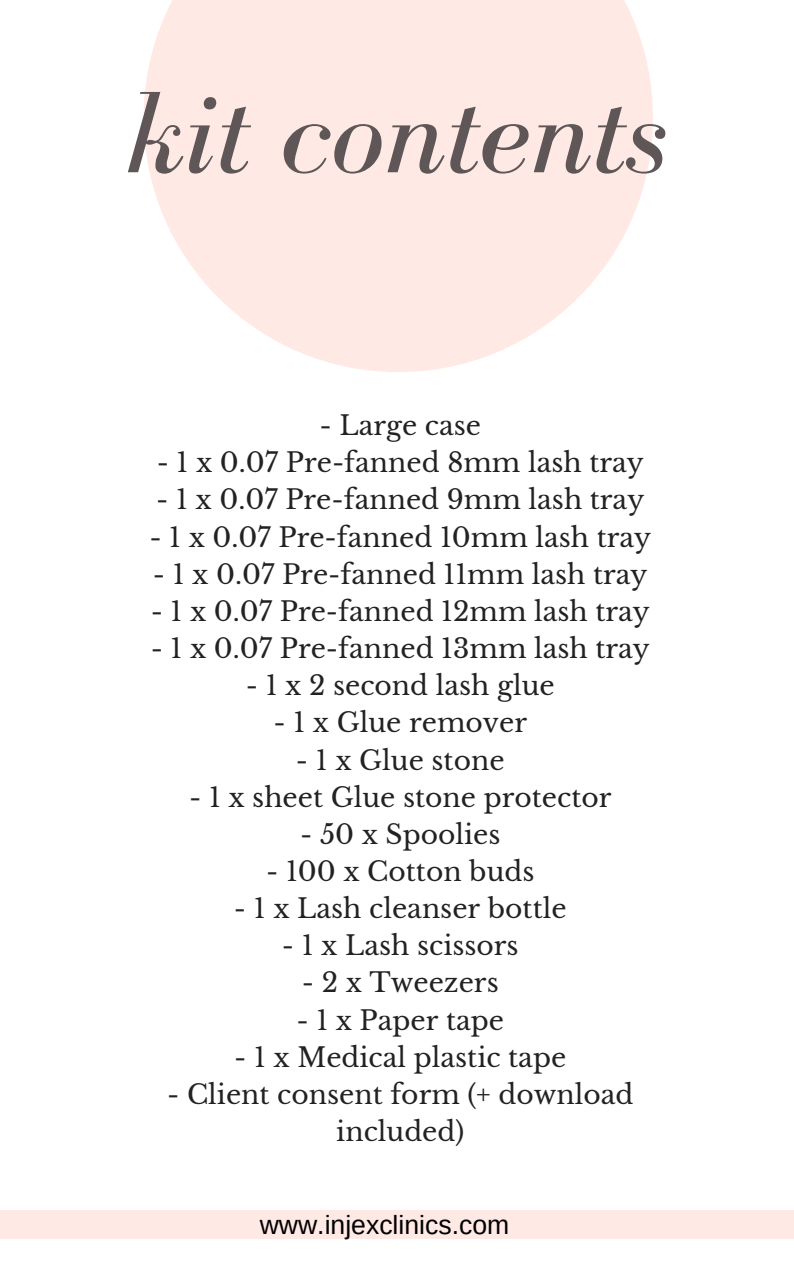
<style>
.page{position:relative;width:794px;height:1266px;background:#fff}
.page>*{position:absolute;margin:0;border:0;box-sizing:border-box;transform-origin:0 0}
.t1{font:italic 119.48px "Bodoni FLF";color:#5e5657}
.t2{font:26.55px/37.1px "Libre Baskerville";color:#222;text-align:center}
.t3{font:26.55px "Arimo";color:#000}
</style>
<div class="page">
<svg style="left:144px;top:0;width:508px;height:372px;fill:#ffe9e4"></svg>
<div style="left:0;top:1211px;width:793px;height:28px;background:#ffe9e4"></div>
<h1 class="t1" style="left:126px;top:68px;width:543px">kit contents</h1>
<p class="t2" style="left:319px;top:407px;width:163px">- Large case</p>
<p class="t2" style="left:157px;top:444px;width:488px">- 1 x 0.07 Pre-fanned 8mm lash tray</p>
<p class="t2" style="left:156px;top:481px;width:489px">- 1 x 0.07 Pre-fanned 9mm lash tray</p>
<p class="t2" style="left:149px;top:519px;width:503px">- 1 x 0.07 Pre-fanned 10mm lash tray</p>
<p class="t2" style="left:153px;top:556px;width:496px">- 1 x 0.07 Pre-fanned 11mm lash tray</p>
<p class="t2" style="left:151px;top:593px;width:500px">- 1 x 0.07 Pre-fanned 12mm lash tray</p>
<p class="t2" style="left:151px;top:630px;width:500px">- 1 x 0.07 Pre-fanned 13mm lash tray</p>
<p class="t2" style="left:246px;top:667px;width:310px">- 1 x 2 second lash glue</p>
<p class="t2" style="left:273px;top:704px;width:255px">- 1 x Glue remover</p>
<p class="t2" style="left:296px;top:741px;width:210px">- 1 x Glue stone</p>
<p class="t2" style="left:189px;top:779px;width:423px">- 1 x sheet Glue stone protector</p>
<p class="t2" style="left:300px;top:816px;width:202px">- 50 x Spoolies</p>
<p class="t2" style="left:266px;top:853px;width:270px">- 100 x Cotton buds</p>
<p class="t2" style="left:234px;top:890px;width:334px">- 1 x Lash cleanser bottle</p>
<p class="t2" style="left:282px;top:927px;width:238px">- 1 x Lash scissors</p>
<p class="t2" style="left:302px;top:964px;width:198px">- 2 x Tweezers</p>
<p class="t2" style="left:296px;top:1001px;width:209px">- 1 x Paper tape</p>
<p class="t2" style="left:234px;top:1039px;width:333px">- 1 x Medical plastic tape</p>
<p class="t2" style="left:167px;top:1076px;width:467px">- Client consent form (+ download included)</p>
<p class="t3" style="left:259px;top:1210px;width:251px">www.injexclinics.com</p>
</div>
